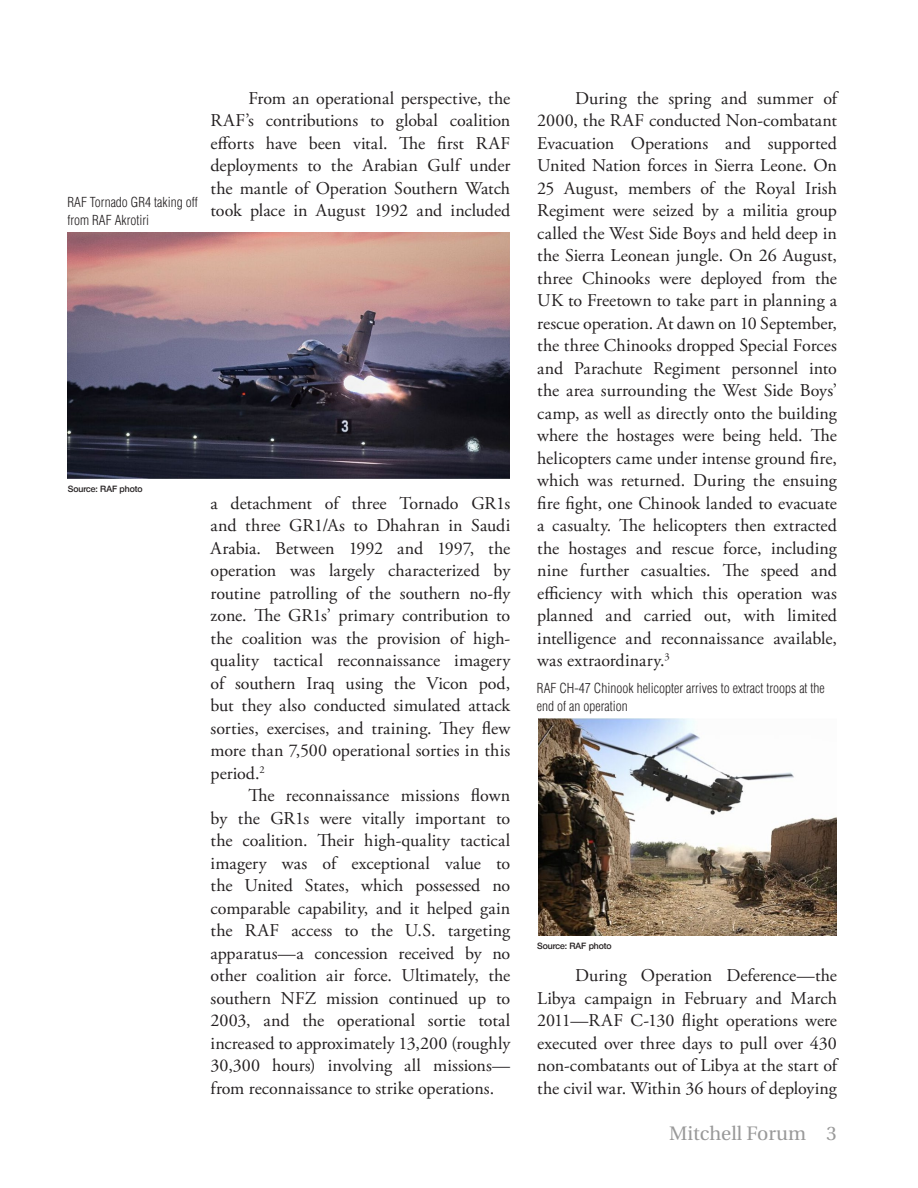
<style>
.page{position:relative;width:918px;height:1188px;background:#fff}
.page>*{position:absolute;margin:0;border:0;box-sizing:border-box;transform-origin:0 0}
.t1{font:19.5px "Heuristica";color:#999}
.Body_Text{font:18px/22.5px "Adobe Garamond Pro";color:#231f20;text-align:justify}
.Captions{font:300 condensed 13.5px/18px "Helvetica";color:#231f20}
.Source_Caption{font:500 9px "Helvetica";color:#231f20}
</style>
<div class="page">
<img style="left:68px;top:232px;width:442px;height:247px">
<img style="left:538px;top:718px;width:299px;height:218px">
<p class="Captions" style="left:68px;top:193px;width:132px">RAF Tornado GR4 taking off from RAF Akrotiri</p>
<p class="Body_Text" style="left:211px;top:87px;width:301px;text-indent:38px">From an operational perspective, the RAF’s contributions to global coalition efforts have been vital. The first RAF deployments to the Arabian Gulf under the mantle of Operation Southern Watch took place in August 1992 and included</p>
<p class="Source_Caption" style="left:68px;top:484px;width:76px">Source: RAF photo</p>
<p class="Body_Text" style="left:211px;top:492px;width:301px">a detachment of three Tornado GR1s and three GR1/As to Dhahran in Saudi Arabia. Between 1992 and 1997, the operation was largely characterized by routine patrolling of the southern no-fly zone. The GR1s’ primary contribution to the coalition was the provision of high&shy;quality tactical reconnaissance imagery of southern Iraq using the Vicon pod, but they also conducted simulated attack sorties, exercises, and training. They flew more than 7,500 operational sorties in this period.<sup>2</sup></p>
<p class="Body_Text" style="left:211px;top:785px;width:301px;text-indent:38px">The reconnaissance missions flown by the GR1s were vitally important to the coalition. Their high-quality tactical imagery was of exceptional value to the United States, which possessed no comparable capability, and it helped gain the RAF access to the U.S. targeting apparatus—a concession received by no other coalition air force. Ultimately, the southern NFZ mission continued up to 2003, and the operational sortie total increased to approximately 13,200 (roughly 30,300 hours) involving all missions— from reconnaissance to strike operations.</p>
<p class="Body_Text" style="left:537px;top:87px;width:301px;text-indent:38px">During the spring and summer of 2000, the RAF conducted Non-combatant Evacuation Operations and supported United Nation forces in Sierra Leone. On 25 August, members of the Royal Irish Regiment were seized by a militia group called the West Side Boys and held deep in the Sierra Leonean jungle. On 26 August, three Chinooks were deployed from the UK to Freetown to take part in planning a rescue operation. At dawn on 10 September, the three Chinooks dropped Special Forces and Parachute Regiment personnel into the area surrounding the West Side Boys’ camp, as well as directly onto the building where the hostages were being held. The helicopters came under intense ground fire, which was returned. During the ensuing fire fight, one Chinook landed to evacuate a casualty. The helicopters then extracted the hostages and rescue force, including nine further casualties. The speed and efficiency with which this operation was planned and carried out, with limited intelligence and reconnaissance available, was extraordinary.<sup>3</sup></p>
<p class="Captions" style="left:537px;top:679px;width:289px">RAF CH-47 Chinook helicopter arrives to extract troops at the end of an operation</p>
<p class="Source_Caption" style="left:537px;top:941px;width:76px">Source: RAF photo</p>
<p class="Body_Text" style="left:537px;top:965px;width:301px;text-indent:38px">During Operation Deference—the Libya campaign in February and March 2011—RAF C-130 flight operations were executed over three days to pull over 430 non-combatants out of Libya at the start of the civil war. Within 36 hours of deploying</p>
<p class="t1" style="left:669px;top:1118px;width:169px">Mitchell Forum 3</p>
</div>
